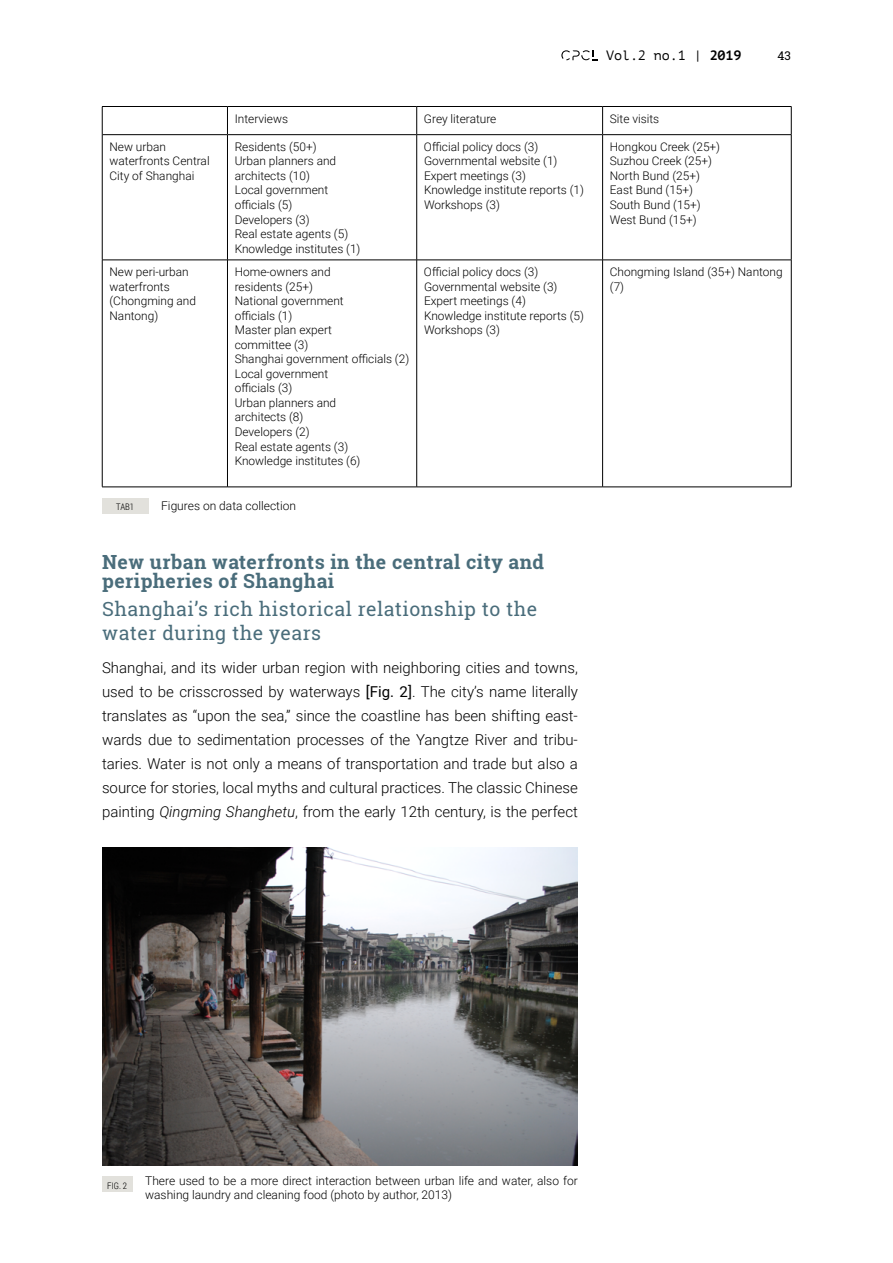
<style>
.page{position:relative;width:893px;height:1263px;background:#fff}
.page>*{position:absolute;margin:0;border:0;box-sizing:border-box;transform-origin:0 0}
.t1{font:19.5px/24px "Roboto Slab";letter-spacing:.025em;color:#4a6d7b}
.t2{font:700 19.5px/19.5px "Roboto Slab";letter-spacing:.025em;color:#4a6d7b}
.t3{font:300 15px/24px "Roboto";color:#000;text-align:justify}
.t4{font:13.5px "PT Mono";color:#000}
.t5{font:300 12px/13.5px "Roboto";color:#000}
.t6{font:12px "Roboto Slab";color:#000}
.t7{font:300 11.85px/14.5px "Roboto";color:#000}
.t8{font:300 9px "Roboto Condensed";color:#000}
.s1{font-weight:700}
.s2{font-weight:400}
.s3{font-style:italic}
</style>
<div class="page">
<svg style="left:561px;top:50px;width:37px;height:10px"></svg>
<svg style="left:227px;top:107px;width:1px;height:27px"></svg>
<svg style="left:416px;top:107px;width:1px;height:27px"></svg>
<svg style="left:602px;top:107px;width:1px;height:27px"></svg>
<hr style="left:227px;top:135px;width:1px;height:125px;background:#000">
<hr style="left:416px;top:135px;width:1px;height:125px;background:#000">
<hr style="left:602px;top:135px;width:1px;height:125px;background:#000">
<hr style="left:102px;top:260px;width:125px;height:1px;background:#000">
<hr style="left:227px;top:260px;width:190px;height:1px;background:#000">
<hr style="left:227px;top:260px;width:1px;height:227px;background:#000">
<hr style="left:417px;top:260px;width:186px;height:1px;background:#000">
<hr style="left:416px;top:260px;width:1px;height:227px;background:#000">
<hr style="left:603px;top:260px;width:188px;height:1px;background:#000">
<hr style="left:602px;top:260px;width:1px;height:227px;background:#000">
<hr style="left:102px;top:134px;width:125px;height:1px;background:#000">
<hr style="left:227px;top:134px;width:190px;height:1px;background:#000">
<hr style="left:417px;top:134px;width:186px;height:1px;background:#000">
<hr style="left:603px;top:134px;width:188px;height:1px;background:#000">
<hr style="left:102px;top:106px;width:125px;height:1px;background:#000">
<svg style="left:102px;top:107px;width:1px;height:28px"></svg>
<hr style="left:227px;top:106px;width:190px;height:1px;background:#000">
<hr style="left:417px;top:106px;width:186px;height:1px;background:#000">
<hr style="left:603px;top:106px;width:188px;height:1px;background:#000">
<svg style="left:791px;top:107px;width:1px;height:28px"></svg>
<hr style="left:102px;top:135px;width:1px;height:125px;background:#000">
<hr style="left:791px;top:135px;width:1px;height:125px;background:#000">
<hr style="left:102px;top:260px;width:1px;height:227px;background:#000">
<hr style="left:791px;top:260px;width:1px;height:227px;background:#000">
<hr style="left:102px;top:487px;width:125px;height:1px;background:#000">
<hr style="left:227px;top:487px;width:190px;height:1px;background:#000">
<hr style="left:417px;top:487px;width:186px;height:1px;background:#000">
<hr style="left:603px;top:487px;width:188px;height:1px;background:#000">
<div style="left:102px;top:497px;width:46px;height:16px;background:#e2e1dc"></div>
<img style="left:102px;top:847px;width:476px;height:319px">
<div style="left:102px;top:1176px;width:30px;height:16px;background:#e2e1dc"></div>
<p class="t4" style="left:606px;top:48px;width:137px">Vol.2 no.1 | <span class="s1">2019</span></p>
<p class="t6" style="left:777px;top:48px;width:15px">43</p>
<p class="t7" style="left:235px;top:111px;width:55px">Interviews</p>
<p class="t7" style="left:424px;top:111px;width:74px">Grey literature</p>
<p class="t7" style="left:610px;top:111px;width:51px">Site visits</p>
<p class="t7" style="left:109px;top:139px;width:102px">New urban waterfronts Central<br>City of Shanghai</p>
<p class="t7" style="left:235px;top:139px;width:127px">Residents (50+)<br>Urban planners and architects (10)<br>Local government officials (5)<br>Developers (3)<br>Real estate agents (5)<br>Knowledge institutes (1)</p>
<p class="t7" style="left:424px;top:139px;width:162px">Official policy docs (3)<br>Governmental website (1)<br>Expert meetings (3)<br>Knowledge institute reports (1)<br>Workshops (3)</p>
<p class="t7" style="left:610px;top:139px;width:112px">Hongkou Creek (25+)<br>Suzhou Creek (25+)<br>North Bund (25+)<br>East Bund (15+)<br>South Bund (15+)<br>West Bund (15+)</p>
<p class="t7" style="left:110px;top:264px;width:88px">New peri-urban waterfronts (Chongming and<br>Nantong)</p>
<p class="t7" style="left:235px;top:264px;width:176px">Home-owners and<br>residents (25+)<br>National government<br>officials (1)<br>Master plan expert<br>committee (3)<br>Shanghai government officials (2)<br>Local government<br>officials (3)<br>Urban planners and<br>architects (8)<br>Developers (2)<br>Real estate agents (3)<br>Knowledge institutes (6)</p>
<p class="t7" style="left:424px;top:264px;width:162px">Official policy docs (3)<br>Governmental website (3)<br>Expert meetings (4)<br>Knowledge institute reports (5)<br>Workshops (3)</p>
<p class="t7" style="left:610px;top:264px;width:174px">Chongming Island (35+) Nantong (7)</p>
<p class="t8" style="left:116px;top:501px;width:19px">TAB1</p>
<p class="t5" style="left:161px;top:498px;width:136px">Figures on data collection</p>
<h1 class="t2" style="left:102px;top:552px;width:444px">New urban waterfronts in the central city and peripheries of Shanghai</h1>
<h1 class="t1" style="left:102px;top:597px;width:437px">Shanghai’s rich historical relationship to the water during the years</h1>
<p class="t3" style="left:102px;top:655px;width:477px">Shanghai, and its wider urban region with neighboring cities and towns, used to be crisscrossed by waterways <span class="s2">[Fig. 2]</span>. The city’s name literally translates as “upon the sea,” since the coastline has been shifting east&shy;wards due to sedimentation processes of the Yangtze River and tribu&shy;taries. Water is not only a means of transportation and trade but also a source for stories, local myths and cultural practices. The classic Chinese painting <span class="s3">Qingming Shanghetu</span>, from the early 12th century, is the perfect</p>
<p class="t8" style="left:107px;top:1179px;width:21px">FIG. 2</p>
<p class="t5" style="left:145px;top:1174px;width:434px">There used to be a more direct interaction between urban life and water, also for washing laundry and cleaning food (photo by author, 2013)</p>
</div>
